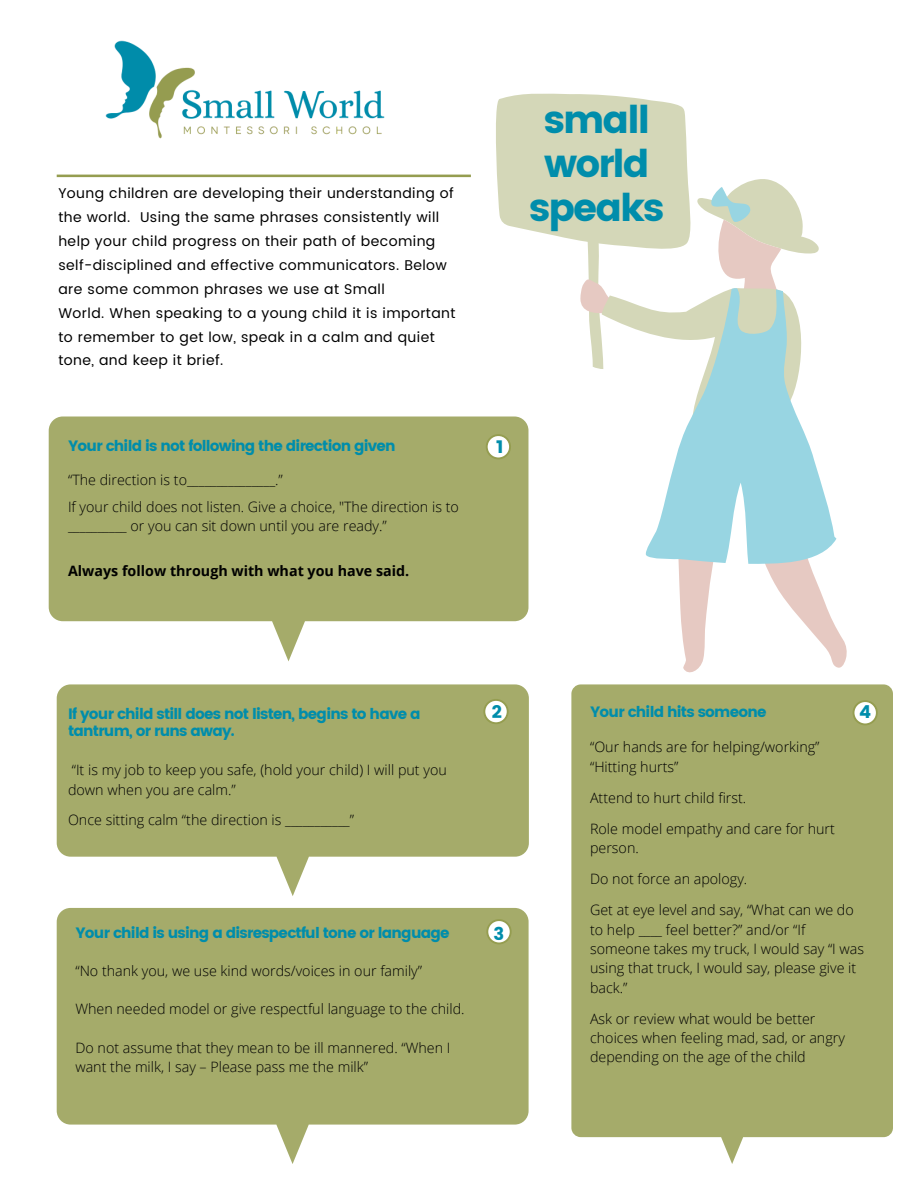
<style>
.page{position:relative;width:918px;height:1188px;background:#fff}
.page>*{position:absolute;margin:0;border:0;box-sizing:border-box;transform-origin:0 0}
.t1{font:38.25px/44.1px "Poppins";letter-spacing:-.05em;color:#008dab;text-align:center}
.t2{font:17.85px "Poppins";color:#008dab}
.t3{font:15px "Poppins";letter-spacing:-.05em;color:#008dab}
.t4{font:300 14.25px/19.4px "Open Sans";color:#000}
.t5{font:700 14.25px "Open Sans";color:#000}
.t6{font:14.1px/23.9px "Poppins";letter-spacing:.03em;color:#000}
</style>
<div class="page">
<img style="left:105px;top:40px;width:280px;height:99px">
<svg style="left:57px;top:175px;width:414px;height:2px"></svg>
<svg style="left:49px;top:417px;width:437px;height:244px;fill:#a5ab6a"></svg>
<svg style="left:486px;top:93px;width:361px;height:579px"></svg>
<div style="left:488px;top:436px;width:21px;height:21px;background:#fff;border-radius:50%"></div>
<svg style="left:57px;top:684px;width:472px;height:212px;fill:#a5ab6a"></svg>
<svg style="left:483px;top:699px;width:26px;height:25px"></svg>
<div style="left:485px;top:701px;width:22px;height:21px;background:#fff;border-radius:50%"></div>
<svg style="left:57px;top:908px;width:472px;height:256px;background:#b2b780"></svg>
<svg style="left:486px;top:919px;width:26px;height:25px"></svg>
<div style="left:488px;top:921px;width:22px;height:21px;background:#fff;border-radius:50%"></div>
<div style="left:571px;top:684px;width:322px;height:480px;background:#a5ab6a"></div>
<svg style="left:853px;top:700px;width:25px;height:25px"></svg>
<div style="left:855px;top:702px;width:21px;height:21px;background:#fff;border-radius:50%"></div>
<p class="t6" style="left:58px;top:182px;width:399px">Young children are developing their understanding of the world. Using the same phrases consistently will help your child progress on their path of becoming self-disciplined and effective communicators. Below are some common phrases we use at Small<br>World. When speaking to a young child it is important to remember to get low, speak in a calm and quiet tone, and keep it brief.</p>
<p class="t3" style="left:68px;top:437px;width:329px">Your child is not following the direction given</p>
<p class="t2" style="left:496px;top:437px;width:9px">1</p>
<p class="t4" style="left:68px;top:466px;width:392px;line-height:26.8px">“The direction is to_______________.”<br>If your child does not listen. Give a choice, "The direction is to</p>
<p class="t4" style="left:68px;top:516px;width:320px">__________ or you can sit down until you are ready.”</p>
<p class="t5" style="left:68px;top:561px;width:343px">Always follow through with what you have said.</p>
<h1 class="t1" style="left:529px;top:98px;width:137px">small world speaks</h1>
<p class="t3" style="left:68px;top:705px;width:354px">If your child still does not listen, begins to have a</p>
<p class="t2" style="left:492px;top:702px;width:12px">2</p>
<p class="t3" style="left:68px;top:722px;width:168px">tantrum, or runs away.</p>
<p class="t4" style="left:68px;top:760px;width:380px">“It is my job to keep you safe, (hold your child) I will put you down when you are calm.”</p>
<p class="t4" style="left:68px;top:809px;width:288px">Once sitting calm “the direction is ___________”</p>
<p class="t3" style="left:75px;top:924px;width:376px">Your child is using a disrespectful tone or language</p>
<p class="t2" style="left:494px;top:923px;width:12px">3</p>
<p class="t4" style="left:75px;top:961px;width:348px">“No thank you, we use kind words/voices in our family”</p>
<p class="t4" style="left:75px;top:999px;width:391px">When needed model or give respectful language to the child.</p>
<p class="t4" style="left:75px;top:1038px;width:377px">Do not assume that they mean to be ill mannered. “When I want the milk, I say – Please pass me the milk”</p>
<p class="t3" style="left:590px;top:703px;width:178px">Your child hits someone</p>
<p class="t2" style="left:859px;top:702px;width:14px">4</p>
<p class="t4" style="left:590px;top:737px;width:231px">“Our hands are for helping/working” “Hitting hurts”</p>
<p class="t4" style="left:590px;top:782px;width:246px;line-height:31px">Attend to hurt child first.<br>Role model empathy and care for hurt</p>
<p class="t4" style="left:590px;top:832px;width:265px;line-height:31px">person.<br>Do not force an apology.<br>Get at eye level and say, “What can we do</p>
<p class="t4" style="left:590px;top:919px;width:276px">to help ____ feel better?” and/or “If someone takes my truck, I would say “I was using that truck, I would say, please give it back.”</p>
<p class="t4" style="left:590px;top:1008px;width:256px">Ask or review what would be better choices when feeling mad, sad, or angry depending on the age of the child</p>
</div>
